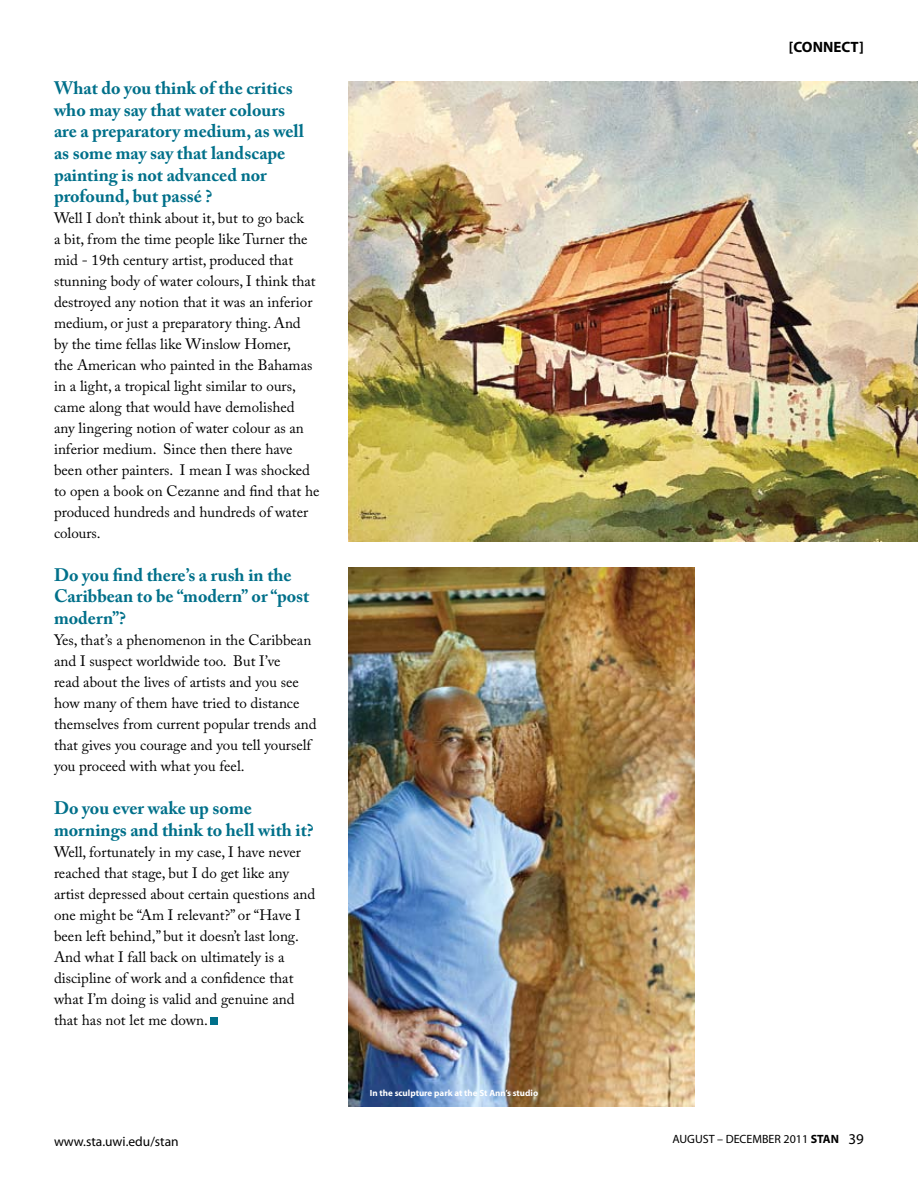
<style>
.page{position:relative;width:918px;height:1188px;background:#fff}
.page>*{position:absolute;margin:0;border:0;box-sizing:border-box;transform-origin:0 0}
.t1{font:700 18px/21.6px "Adobe Caslon Pro";color:#00708a}
.t2{font:15px/21px "Adobe Caslon Pro";color:#000}
.t3{font:700 15px "Myriad";color:#000}
.t4{font:13.5px "Myriad";color:#000}
.t5{font:12px "Myriad";color:#000}
.t6{font:700 9px "Myriad";color:#fff}
.s1{font-weight:700}
.s2{font-size:15px}
</style>
<div class="page">
<div style="left:211px;top:1017px;width:7px;height:8px;background:#00708a"></div>
<img style="left:348px;top:81px;width:570px;height:460px">
<img style="left:348px;top:568px;width:347px;height:539px">
<p class="t1" style="left:54px;top:77px;width:252px">What do you think of the critics who may say that water colours are a preparatory medium, as well as some may say that landscape painting is not advanced nor profound, but passé ?</p>
<p class="t2" style="left:54px;top:208px;width:267px">Well I don’t think about it, but to go back<br>a bit, from the time people like Turner the mid - 19th century artist, produced that stunning body of water colours, I think that destroyed any notion that it was an inferior medium, or just a preparatory thing. And<br>by the time fellas like Winslow Homer,<br>the American who painted in the Bahamas in a light, a tropical light similar to ours, came along that would have demolished<br>any lingering notion of water colour as an inferior medium. Since then there have been other painters. I mean I was shocked to open a book on Cezanne and find that he produced hundreds and hundreds of water colours.</p>
<p class="t1" style="left:54px;top:564px;width:257px">Do you find there’s a rush in the<br>Caribbean to be “modern” or “post modern”?</p>
<p class="t2" style="left:54px;top:629px;width:264px">Yes, that’s a phenomenon in the Caribbean and I suspect worldwide too. But I’ve<br>read about the lives of artists and you see how many of them have tried to distance themselves from current popular trends and that gives you courage and you tell yourself you proceed with what you feel.</p>
<p class="t1" style="left:54px;top:797px;width:261px">Do you ever wake up some mornings and think to hell with it?</p>
<p class="t2" style="left:54px;top:841px;width:263px">Well, fortunately in my case, I have never reached that stage, but I do get like any artist depressed about certain questions and one might be “Am I relevant?” or “Have I been left behind,” but it doesn’t last long.<br>And what I fall back on ultimately is a discipline of work and a confidence that what I’m doing is valid and genuine and that has not let me down.</p>
<p class="t6" style="left:370px;top:1088px;width:170px">In the sculpture park at the St Ann’s studio</p>
<p class="t3" style="left:789px;top:39px;width:77px">[CONNECT]</p>
<p class="t4" style="left:54px;top:1135px;width:126px">www.sta.uwi.edu/stan</p>
<p class="t5" style="left:672px;top:1133px;width:82px">AUGUST – DECember</p>
<p class="t5" style="left:784px;top:1133px;width:82px">2011 <span class="s1">STAN</span> <span class="s2">39</span></p>
</div>
